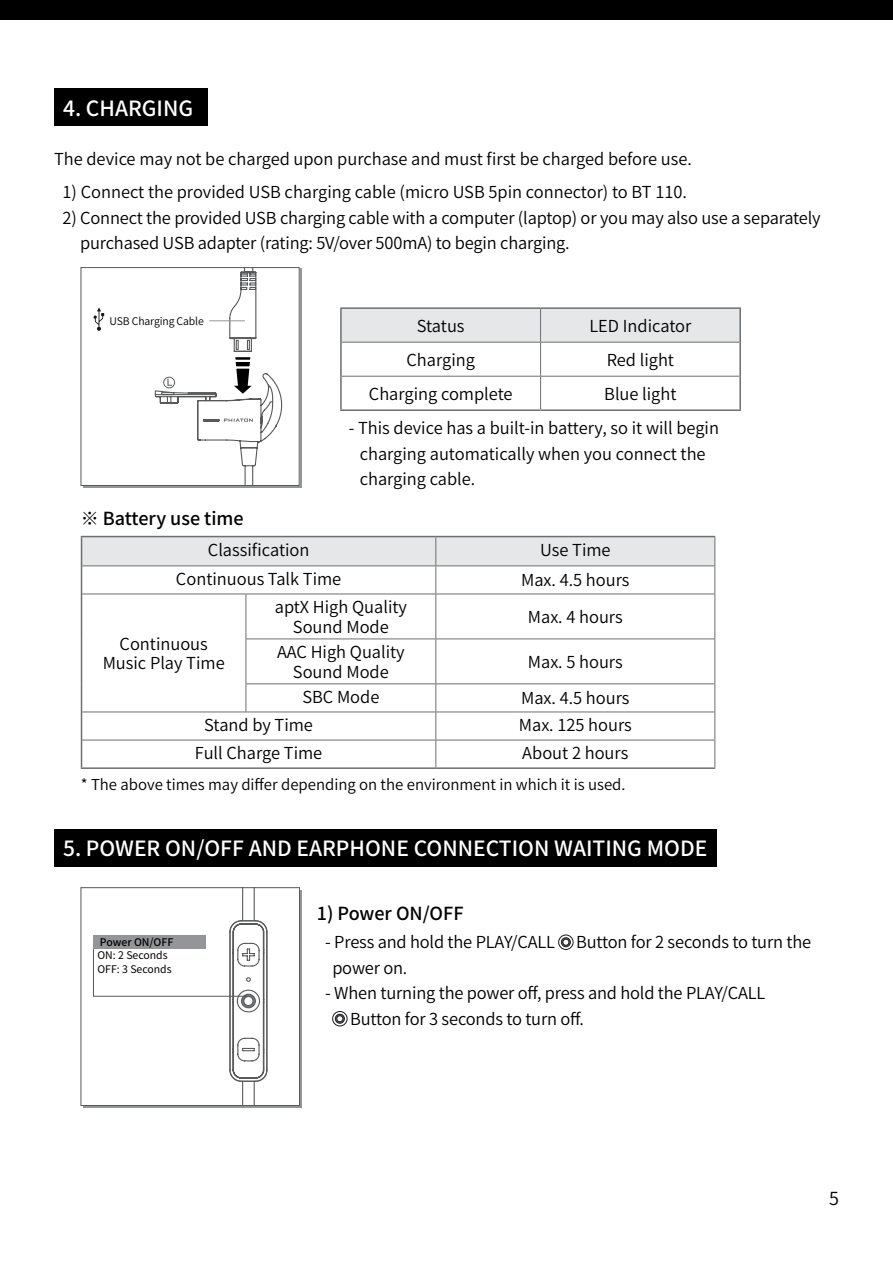
<style>
.page{position:relative;width:893px;height:1263px;background:#fff}
.page>*{position:absolute;margin:0;border:0;box-sizing:border-box;transform-origin:0 0}
.t1{font:500 21px "Source Han Sans";color:#fff}
.t2{font:500 18px "Source Han Sans";color:#000}
.t3{font:18px "Source Han Sans";color:#000}
.t4{font:16.5px/25.5px "Source Han Sans";color:#000}
.t5{font:15px "Source Han Sans";color:#000}
.t6{font:10.5px/13.5px "Source Han Sans";color:#000}
.t7{font:10.5px "Source Han Sans";letter-spacing:-.01em;color:#000}
.t8{font:500 10.5px "Source Han Sans";color:#000}
</style>
<div class="page">
<div style="left:0;top:0;width:893px;height:19px;background:#000"></div>
<div style="left:54px;top:88px;width:154px;height:38px;background:#000"></div>
<div style="left:342px;top:309px;width:397px;height:33px;background:#e6e7e8"></div>
<hr style="left:340px;top:307px;width:201px;height:2px;background:#6d6e71">
<hr style="left:340px;top:309px;width:2px;height:33px;background:#6d6e71">
<hr style="left:541px;top:307px;width:200px;height:2px;background:#6d6e71">
<hr style="left:739px;top:309px;width:2px;height:33px;background:#6d6e71">
<hr style="left:340px;top:342px;width:2px;height:34px;background:#6d6e71">
<hr style="left:739px;top:342px;width:2px;height:34px;background:#6d6e71">
<hr style="left:340px;top:376px;width:2px;height:33px;background:#6d6e71">
<hr style="left:739px;top:376px;width:2px;height:33px;background:#6d6e71">
<hr style="left:340px;top:409px;width:201px;height:2px;background:#6d6e71">
<hr style="left:541px;top:409px;width:200px;height:2px;background:#6d6e71">
<hr style="left:540px;top:309px;width:1px;height:33px;background:#6d6e71">
<hr style="left:342px;top:342px;width:199px;height:1px;background:#6d6e71">
<hr style="left:541px;top:342px;width:198px;height:1px;background:#6d6e71">
<hr style="left:540px;top:343px;width:1px;height:33px;background:#6d6e71">
<hr style="left:342px;top:376px;width:199px;height:1px;background:#6d6e71">
<hr style="left:541px;top:376px;width:198px;height:1px;background:#6d6e71">
<hr style="left:540px;top:377px;width:1px;height:32px;background:#6d6e71">
<div style="left:83px;top:268px;width:219px;height:220px;background:linear-gradient(to right,#939598,#939598)"></div>
<div style="left:81px;top:268px;width:218px;height:217px;background:#fff"></div>
<svg style="left:154px;top:269px;width:128px;height:215px"></svg>
<div style="left:81px;top:267px;width:218px;height:219px;border:1px solid #58595b"></div>
<svg style="left:94px;top:307px;width:10px;height:24px"></svg>
<hr style="left:209px;top:321px;width:36px;height:1px;background:#939598">
<hr style="left:82px;top:594px;width:164px;height:1px;background:#6d6e71">
<hr style="left:246px;top:594px;width:190px;height:1px;background:#6d6e71">
<hr style="left:246px;top:594px;width:1px;height:44px;background:#6d6e71">
<hr style="left:436px;top:594px;width:279px;height:1px;background:#6d6e71">
<hr style="left:435px;top:594px;width:1px;height:44px;background:#6d6e71">
<hr style="left:714px;top:594px;width:1px;height:44px;background:#6d6e71">
<hr style="left:246px;top:639px;width:1px;height:44px;background:#6d6e71">
<hr style="left:435px;top:639px;width:1px;height:44px;background:#6d6e71">
<hr style="left:714px;top:639px;width:1px;height:44px;background:#6d6e71">
<hr style="left:246px;top:638px;width:190px;height:1px;background:#6d6e71">
<hr style="left:436px;top:638px;width:279px;height:1px;background:#6d6e71">
<hr style="left:246px;top:683px;width:190px;height:1px;background:#6d6e71">
<svg style="left:246px;top:684px;width:1px;height:27px"></svg>
<hr style="left:436px;top:683px;width:279px;height:1px;background:#6d6e71">
<hr style="left:82px;top:711px;width:164px;height:1px;background:#6d6e71">
<hr style="left:246px;top:711px;width:190px;height:1px;background:#6d6e71">
<hr style="left:436px;top:711px;width:279px;height:1px;background:#6d6e71">
<hr style="left:82px;top:740px;width:164px;height:1px;background:#6d6e71">
<hr style="left:246px;top:740px;width:190px;height:1px;background:#6d6e71">
<hr style="left:436px;top:740px;width:279px;height:1px;background:#6d6e71">
<svg style="left:435px;top:684px;width:1px;height:83px"></svg>
<svg style="left:714px;top:684px;width:1px;height:83px"></svg>
<svg style="left:81px;top:536px;width:634px;height:58px"></svg>
<hr style="left:81px;top:594px;width:1px;height:45px;background:#6d6e71">
<hr style="left:81px;top:639px;width:1px;height:45px;background:#6d6e71">
<svg style="left:81px;top:684px;width:1px;height:83px"></svg>
<hr style="left:81px;top:767px;width:165px;height:2px;background:#6d6e71">
<hr style="left:246px;top:767px;width:190px;height:2px;background:#6d6e71">
<hr style="left:436px;top:767px;width:279px;height:2px;background:#6d6e71">
<svg style="left:558px;top:935px;width:15px;height:15px"></svg>
<svg style="left:332px;top:1011px;width:15px;height:16px"></svg>
<div style="left:54px;top:829px;width:662px;height:37px;background:#000"></div>
<div style="left:81px;top:887px;width:219px;height:219px;border:1px solid #58595b"></div>
<svg style="left:93px;top:888px;width:175px;height:217px"></svg>
<div style="left:93px;top:935px;width:113px;height:14px;background:#939598"></div>
<p class="t1" style="left:63px;top:96px;width:132px">4. CHARGING</p>
<p class="t4" style="left:54px;top:147px;width:640px">The device may not be charged upon purchase and must first be charged before use.</p>
<p class="t4" style="left:62px;top:180px;width:626px">1) Connect the provided USB charging cable (micro USB 5pin connector) to BT 110.</p>
<p class="t4" style="left:80px;top:205px;width:742px;text-indent:-18px">2) Connect the provided USB charging cable with a computer (laptop) or you may also use a separately purchased USB adapter (rating: 5V/over 500mA) to begin charging.</p>
<p class="t7" style="left:109px;top:315px;width:96px">USB Charging Cable</p>
<p class="t2" style="left:81px;top:508px;width:164px">※ Battery use time</p>
<p class="t4" style="left:417px;top:313px;width:49px">Status</p>
<p class="t4" style="left:589px;top:313px;width:103px">LED Indicator</p>
<p class="t4" style="left:406px;top:347px;width:70px">Charging</p>
<p class="t4" style="left:607px;top:347px;width:69px">Red light</p>
<p class="t4" style="left:369px;top:381px;width:145px">Charging complete</p>
<p class="t4" style="left:604px;top:381px;width:74px">Blue light</p>
<p class="t4" style="left:360px;top:416px;width:361px;text-indent:-11px">- This device has a built-in battery, so it will begin charging automatically when you connect the charging cable.</p>
<p class="t4" style="left:208px;top:537px;width:103px">Classification</p>
<p class="t4" style="left:540px;top:537px;width:72px">Use Time</p>
<p class="t4" style="left:176px;top:566px;width:167px">Continuous Talk Time</p>
<p class="t4" style="left:521px;top:568px;width:110px">Max. 4.5 hours</p>
<p class="t4" style="left:275px;top:597px;width:134px;line-height:19.8px;text-align:center">aptX High Quality<br>Sound Mode</p>
<p class="t4" style="left:528px;top:605px;width:96px">Max. 4 hours</p>
<p class="t4" style="left:277px;top:642px;width:129px;line-height:19.8px;text-align:center">AAC High Quality<br>Sound Mode</p>
<p class="t4" style="left:528px;top:649px;width:96px">Max. 5 hours</p>
<p class="t4" style="left:302px;top:684px;width:79px">SBC Mode</p>
<p class="t4" style="left:521px;top:686px;width:110px">Max. 4.5 hours</p>
<p class="t4" style="left:204px;top:713px;width:110px">Stand by Time</p>
<p class="t4" style="left:519px;top:713px;width:115px">Max. 125 hours</p>
<p class="t4" style="left:195px;top:741px;width:129px">Full Charge Time</p>
<p class="t4" style="left:522px;top:741px;width:108px">About 2 hours</p>
<p class="t4" style="left:103px;top:634px;width:124px;line-height:19.8px;text-align:center">Continuous<br>Music Play Time</p>
<p class="t5" style="left:81px;top:776px;width:546px">* The above times may differ depending on the environment in which it is used.</p>
<p class="t1" style="left:63px;top:837px;width:646px">5. POWER ON/OFF AND EARPHONE CONNECTION WAITING MODE</p>
<p class="t8" style="left:100px;top:936px;width:75px">Power ON/OFF</p>
<p class="t6" style="left:98px;top:949px;width:76px">ON: 2 Seconds<br>OFF: 3 Seconds</p>
<p class="t2" style="left:317px;top:903px;width:148px">1) Power ON/OFF</p>
<p class="t4" style="left:325px;top:930px;width:231px">- Press and hold the PLAY/CALL</p>
<p class="t4" style="left:576px;top:930px;width:236px">Button for 2 seconds to turn the</p>
<p class="t4" style="left:332px;top:955px;width:77px">power on.</p>
<p class="t4" style="left:350px;top:981px;width:417px;text-indent:-25px">- When turning the power off, press and hold the PLAY/CALL<br>Button for 3 seconds to turn off.</p>
<p class="t3" style="left:829px;top:1188px;width:11px">5</p>
</div>
